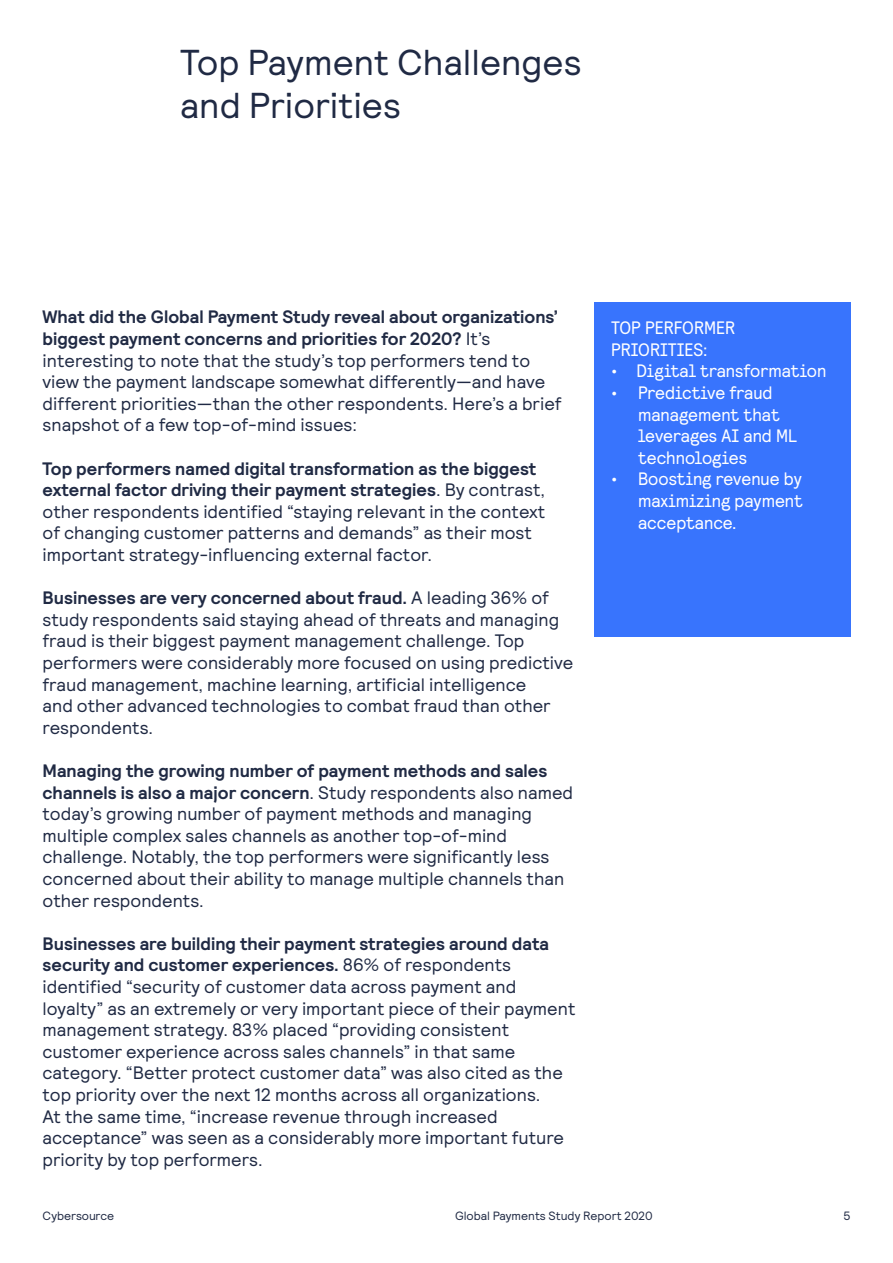
<style>
.page{position:relative;width:893px;height:1263px;background:#fff}
.page>*{position:absolute;margin:0;border:0;box-sizing:border-box;transform-origin:0 0}
.t1{font:36px/43.2px "Cybersource Relative";color:#202a44}
.t2{font:18px/21.6px "Cybersource Relative";color:#202a44}
.t3{font:18px/21.6px "Cybersource Relative Faux";color:#fff}
.t4{font:12px "Cybersource Relative";color:#202a44}
.s1{font-weight:700}
</style>
<div class="page">
<div style="left:594px;top:302px;width:256px;height:335px;background:#3874fd"></div>
<h1 class="t1" style="left:180px;top:41px;width:403px">Top Payment Challenges and Priorities</h1>
<p class="t2" style="left:43px;top:306px;width:521px"><span class="s1">What did the Global Payment Study reveal about organizations’ biggest payment concerns and priorities for 2020?</span> It’s interesting to note that the study’s top performers tend to view the payment landscape somewhat differently—and have different priorities—than the other respondents. Here’s a brief snapshot of a few top-of-mind issues:</p>
<p class="t2" style="left:43px;top:458px;width:504px"><span class="s1">Top performers named digital transformation as the biggest external factor driving their payment strategies</span>. By contrast, other respondents identified “staying relevant in the context of changing customer patterns and demands” as their most important strategy-influencing external factor.</p>
<p class="t2" style="left:43px;top:587px;width:532px"><span class="s1">Businesses are very concerned about fraud.</span> A leading 36% of study respondents said staying ahead of threats and managing fraud is their biggest payment management challenge. Top performers were considerably more focused on using predictive fraud management, machine learning, artificial intelligence<br>and other advanced technologies to combat fraud than other respondents.</p>
<p class="t2" style="left:43px;top:760px;width:532px"><span class="s1">Managing the growing number of payment methods and sales channels is also a major concern</span>. Study respondents also named today’s growing number of payment methods and managing multiple complex sales channels as another top-of-mind challenge. Notably, the top performers were significantly less concerned about their ability to manage multiple channels than other respondents.</p>
<p class="t2" style="left:43px;top:933px;width:534px"><span class="s1">Businesses are building their payment strategies around data security and customer experiences.</span> 86% of respondents identified “security of customer data across payment and loyalty” as an extremely or very important piece of their payment management strategy. 83% placed “providing consistent customer experience across sales channels” in that same category. “Better protect customer data” was also cited as the top priority over the next 12 months across all organizations.<br>At the same time, “increase revenue through increased acceptance” was seen as a considerably more important future priority by top performers.</p>
<p class="t3" style="left:611px;top:317px;width:126px">TOP PERFORMER<br>PRIORITIES:</p>
<p class="t3" style="left:611px;top:360px;width:217px">• Digital transformation</p>
<p class="t3" style="left:638px;top:382px;width:160px;text-indent:-27px">• Predictive fraud management that leverages AI and ML technologies</p>
<p class="t3" style="left:638px;top:468px;width:166px;text-align:justify;text-indent:-27px">• Boosting revenue by maximizing payment acceptance.</p>
<p class="t4" style="left:43px;top:1209px;width:73px">Cybersource</p>
<p class="t4" style="left:455px;top:1209px;width:199px">Global Payments Study Report 2020</p>
<p class="t4" style="left:843px;top:1209px;width:8px">5</p>
</div>
